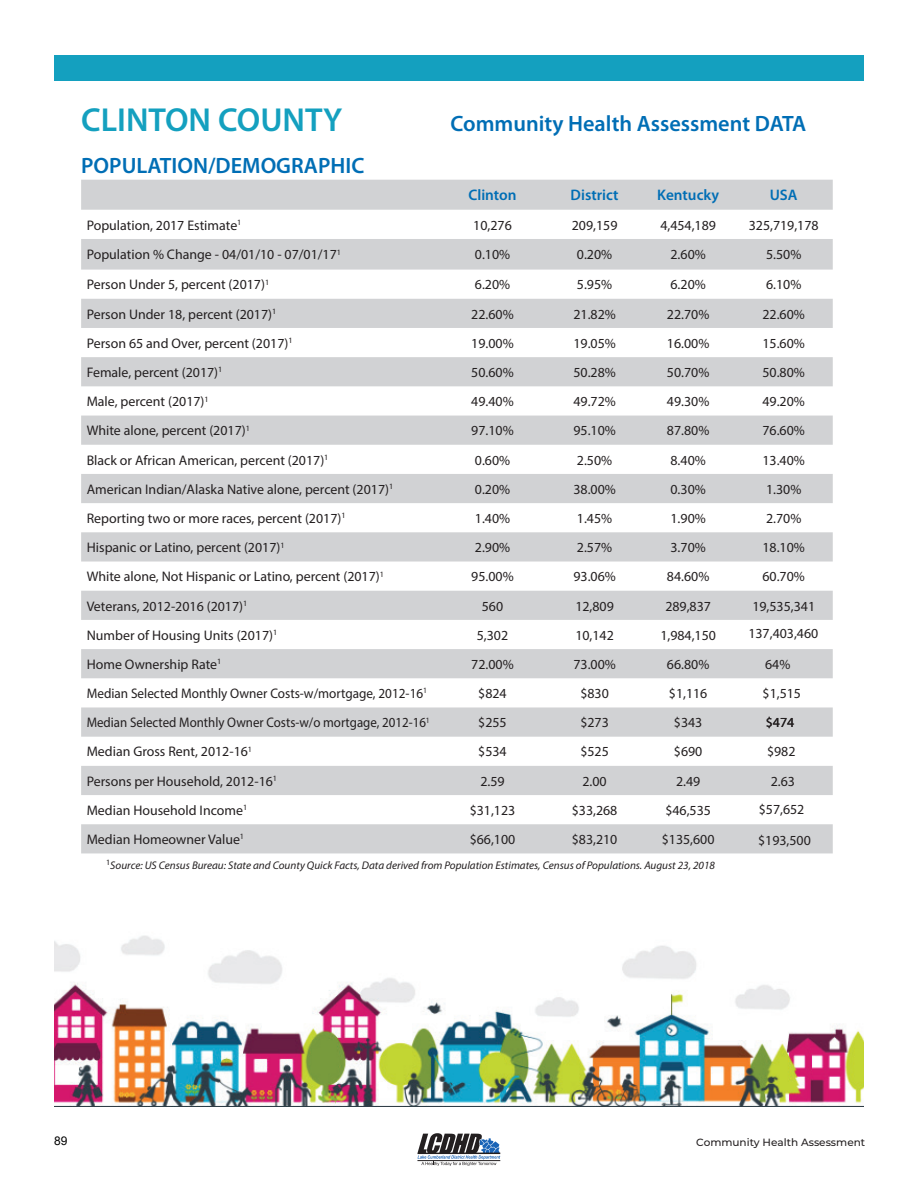
<style>
.page{position:relative;width:918px;height:1188px;background:#fff}
.page>*{position:absolute;margin:0;border:0;box-sizing:border-box;transform-origin:0 0}
.t1{font:600 33.3px "Myriad Pro";color:#14a0bf}
.t2{font:600 22.2px "Myriad Pro";color:#006eb5}
.t3{font:600 15.3px "Myriad Pro";color:#006eb5}
.t4{font:13.95px/29.4px "Myriad Pro";color:#231f20;text-align:center}
.t5{font:13.95px "Myriad Pro";color:#231f20;scale:.93 1}
.t6{font:13.95px "Myriad Pro";color:#231f20;scale:.95 1}
.t7{font:12px "Arial";color:#000}
.t8{font:italic 11.1px "Myriad Pro";color:#231f20}
.t9{font:500 10.5px "Montserrat";color:#231f20}
</style>
<div class="page">
<svg style="left:417px;top:1133px;width:84px;height:33px"></svg>
<div style="left:54px;top:56px;width:810px;height:25px;background:#14a0bf"></div>
<svg style="left:81px;top:180px;width:752px;height:673px;fill:#d1d2d4"></svg>
<img style="left:54px;top:935px;width:810px;height:172px">
<p class="t1" style="left:81px;top:99px;width:263px">CLINTON COUNTY</p>
<p class="t2" style="left:450px;top:109px;width:357px">Community Health Assessment DATA</p>
<p class="t2" style="left:81px;top:151px;width:285px">POPULATION/DEMOGRAPHIC</p>
<p class="t3" style="left:468px;top:186px;width:50px">Clinton</p>
<p class="t3" style="left:571px;top:186px;width:49px">District</p>
<p class="t3" style="left:657px;top:186px;width:63px">Kentucky</p>
<p class="t3" style="left:770px;top:186px;width:29px">USA</p>
<p class="t4" style="left:87px;top:210px;width:156px">Population, 2017 Estimate<sup>1</sup></p>
<p class="t4" style="left:473px;top:210px;width:40px">10,276</p>
<p class="t4" style="left:572px;top:210px;width:47px">209,159</p>
<p class="t4" style="left:660px;top:210px;width:57px">4,454,189</p>
<p class="t4" style="left:749px;top:210px;width:71px">325,719,178</p>
<p class="t4" style="left:87px;top:240px;width:256px">Population % Change - 04/01/10 - 07/01/17<sup>1</sup></p>
<p class="t4" style="left:475px;top:240px;width:37px">0.10%</p>
<p class="t4" style="left:577px;top:240px;width:37px">0.20%</p>
<p class="t4" style="left:671px;top:240px;width:37px">2.60%</p>
<p class="t4" style="left:766px;top:240px;width:37px">5.50%</p>
<p class="t4" style="left:87px;top:270px;width:184px">Person Under 5, percent (2017)<sup>1</sup></p>
<p class="t4" style="left:475px;top:270px;width:37px">6.20%</p>
<p class="t4" style="left:577px;top:270px;width:37px">5.95%</p>
<p class="t4" style="left:671px;top:270px;width:37px">6.20%</p>
<p class="t4" style="left:766px;top:270px;width:37px">6.10%</p>
<p class="t4" style="left:87px;top:299px;width:191px">Person Under 18, percent (2017)<sup>1</sup></p>
<p class="t4" style="left:471px;top:299px;width:44px">22.60%</p>
<p class="t4" style="left:573px;top:299px;width:44px">21.82%</p>
<p class="t4" style="left:667px;top:299px;width:44px">22.70%</p>
<p class="t4" style="left:763px;top:299px;width:44px">22.60%</p>
<p class="t4" style="left:87px;top:328px;width:207px">Person 65 and Over, percent (2017)<sup>1</sup></p>
<p class="t4" style="left:471px;top:328px;width:44px">19.00%</p>
<p class="t4" style="left:573px;top:328px;width:44px">19.05%</p>
<p class="t4" style="left:667px;top:328px;width:44px">16.00%</p>
<p class="t4" style="left:763px;top:328px;width:44px">15.60%</p>
<p class="t4" style="left:87px;top:357px;width:137px">Female, percent (2017)<sup>1</sup></p>
<p class="t4" style="left:471px;top:357px;width:44px">50.60%</p>
<p class="t4" style="left:573px;top:357px;width:44px">50.28%</p>
<p class="t4" style="left:667px;top:357px;width:44px">50.70%</p>
<p class="t4" style="left:763px;top:357px;width:44px">50.80%</p>
<p class="t4" style="left:87px;top:387px;width:124px">Male, percent (2017)<sup>1</sup></p>
<p class="t4" style="left:471px;top:387px;width:44px">49.40%</p>
<p class="t4" style="left:573px;top:387px;width:44px">49.72%</p>
<p class="t4" style="left:667px;top:387px;width:44px">49.30%</p>
<p class="t4" style="left:763px;top:387px;width:44px">49.20%</p>
<p class="t4" style="left:87px;top:416px;width:165px">White alone, percent (2017)<sup>1</sup></p>
<p class="t4" style="left:471px;top:416px;width:44px">97.10%</p>
<p class="t4" style="left:573px;top:416px;width:44px">95.10%</p>
<p class="t4" style="left:667px;top:416px;width:44px">87.80%</p>
<p class="t4" style="left:763px;top:416px;width:44px">76.60%</p>
<p class="t4" style="left:87px;top:445px;width:243px">Black or African American, percent (2017)<sup>1</sup></p>
<p class="t4" style="left:475px;top:445px;width:37px">0.60%</p>
<p class="t4" style="left:577px;top:445px;width:37px">2.50%</p>
<p class="t4" style="left:671px;top:445px;width:37px">8.40%</p>
<p class="t4" style="left:763px;top:445px;width:44px">13.40%</p>
<p class="t4" style="left:87px;top:474px;width:308px">American Indian/Alaska Native alone, percent (2017)<sup>1</sup></p>
<p class="t4" style="left:475px;top:474px;width:37px">0.20%</p>
<p class="t4" style="left:573px;top:474px;width:44px">38.00%</p>
<p class="t4" style="left:671px;top:474px;width:37px">0.30%</p>
<p class="t4" style="left:766px;top:474px;width:37px">1.30%</p>
<p class="t4" style="left:87px;top:503px;width:260px">Reporting two or more races, percent (2017)<sup>1</sup></p>
<p class="t4" style="left:475px;top:503px;width:37px">1.40%</p>
<p class="t4" style="left:577px;top:503px;width:37px">1.45%</p>
<p class="t4" style="left:671px;top:503px;width:37px">1.90%</p>
<p class="t4" style="left:766px;top:503px;width:37px">2.70%</p>
<p class="t4" style="left:87px;top:533px;width:199px">Hispanic or Latino, percent (2017)<sup>1</sup></p>
<p class="t4" style="left:475px;top:533px;width:37px">2.90%</p>
<p class="t4" style="left:577px;top:533px;width:37px">2.57%</p>
<p class="t4" style="left:671px;top:533px;width:37px">3.70%</p>
<p class="t4" style="left:763px;top:533px;width:44px">18.10%</p>
<p class="t4" style="left:87px;top:562px;width:299px">White alone, Not Hispanic or Latino, percent (2017)<sup>1</sup></p>
<p class="t4" style="left:471px;top:562px;width:44px">95.00%</p>
<p class="t4" style="left:573px;top:562px;width:44px">93.06%</p>
<p class="t4" style="left:667px;top:562px;width:44px">84.60%</p>
<p class="t4" style="left:763px;top:562px;width:44px">60.70%</p>
<p class="t4" style="left:87px;top:591px;width:162px">Veterans, 2012-2016 (2017)<sup>1</sup></p>
<p class="t4" style="left:482px;top:591px;width:23px">560</p>
<p class="t4" style="left:575px;top:591px;width:40px">12,809</p>
<p class="t4" style="left:665px;top:591px;width:47px">289,837</p>
<p class="t4" style="left:752px;top:591px;width:64px">19,535,341</p>
<p class="t4" style="left:87px;top:620px;width:192px">Number of Housing Units (2017)<sup>1</sup></p>
<p class="t4" style="left:477px;top:620px;width:33px">5,302</p>
<p class="t4" style="left:575px;top:620px;width:40px">10,142</p>
<p class="t4" style="left:660px;top:620px;width:57px">1,984,150</p>
<p class="t4" style="left:87px;top:649px;width:136px">Home Ownership Rate<sup>1</sup></p>
<p class="t4" style="left:471px;top:649px;width:44px">72.00%</p>
<p class="t4" style="left:573px;top:649px;width:44px">73.00%</p>
<p class="t4" style="left:667px;top:649px;width:44px">66.80%</p>
<p class="t6" style="left:87px;top:685px;width:360px">Median Selected Monthly Owner Costs-w/mortgage, 2012-16<sup>1</sup></p>
<p class="t4" style="left:478px;top:679px;width:30px">$824</p>
<p class="t4" style="left:580px;top:679px;width:30px">$830</p>
<p class="t4" style="left:669px;top:679px;width:40px">$1,116</p>
<p class="t5" style="left:87px;top:714px;width:370px">Median Selected Monthly Owner Costs-w/o mortgage, 2012-16<sup>1</sup></p>
<p class="t4" style="left:478px;top:708px;width:30px">$255</p>
<p class="t4" style="left:580px;top:708px;width:30px">$273</p>
<p class="t4" style="left:674px;top:708px;width:30px">$343</p>
<p class="t4" style="left:87px;top:737px;width:167px">Median Gross Rent, 2012-16<sup>1</sup></p>
<p class="t4" style="left:478px;top:737px;width:30px">$534</p>
<p class="t4" style="left:580px;top:737px;width:30px">$525</p>
<p class="t4" style="left:674px;top:737px;width:30px">$690</p>
<p class="t4" style="left:87px;top:766px;width:192px">Persons per Household, 2012-16<sup>1</sup></p>
<p class="t4" style="left:480px;top:766px;width:26px">2.59</p>
<p class="t4" style="left:582px;top:766px;width:26px">2.00</p>
<p class="t4" style="left:676px;top:766px;width:26px">2.49</p>
<p class="t4" style="left:87px;top:795px;width:162px">Median Household Income<sup>1</sup></p>
<p class="t4" style="left:470px;top:795px;width:47px">$31,123</p>
<p class="t4" style="left:572px;top:795px;width:47px">$33,268</p>
<p class="t4" style="left:665px;top:795px;width:47px">$46,535</p>
<p class="t4" style="left:87px;top:824px;width:159px">Median Homeowner Value<sup>1</sup></p>
<p class="t4" style="left:470px;top:824px;width:47px">$66,100</p>
<p class="t4" style="left:572px;top:824px;width:47px">$83,210</p>
<p class="t4" style="left:662px;top:824px;width:54px">$135,600</p>
<p class="t4" style="left:748px;top:618px;width:71px">137,403,460</p>
<p class="t4" style="left:763px;top:649px;width:40px">64% $1,515 $474 $982<br>2.63</p>
<p class="t4" style="left:758px;top:794px;width:54px;line-height:30.3px;text-align:left">$57,652 $193,500</p>
<p class="t8" style="left:106px;top:859px;width:610px"><sup>1</sup>Source: US Census Bureau: State and County Quick Facts, Data derived from Population Estimates, Census of Populations. August 23, 2018</p>
<p class="t7" style="left:54px;top:1132px;width:15px">89</p>
<p class="t9" style="left:696px;top:1135px;width:170px">Community Health Assessment</p>
</div>
